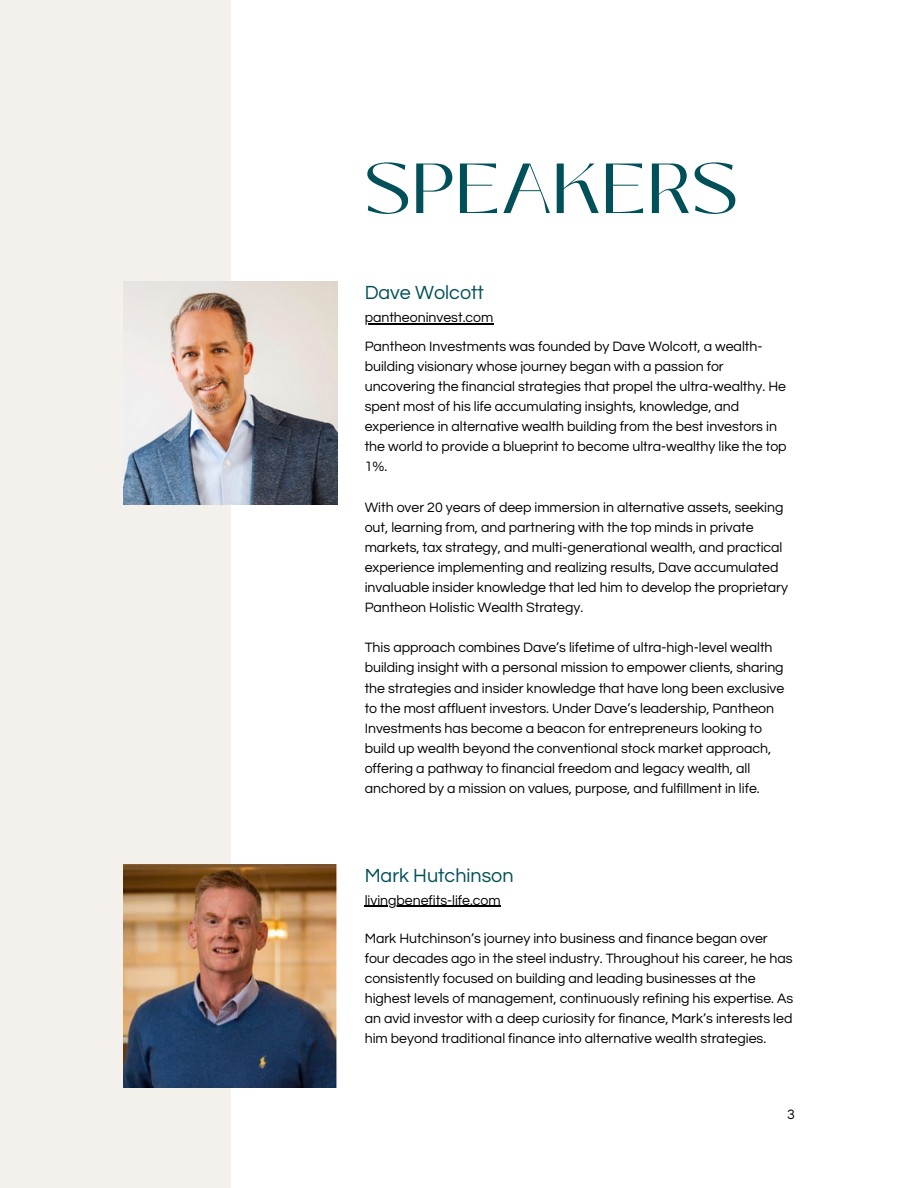
<style>
.page{position:relative;width:918px;height:1188px;background:#fff}
.page>*{position:absolute;margin:0;border:0;box-sizing:border-box;transform-origin:0 0}
.t1{font:70.5px "Black Mango";color:#005059}
.t2{font:19.8px "Questrial";color:#005059}
.t3{font:14.1px/20.1px "Questrial";color:#000001}
</style>
<div class="page">
<div style="left:0;top:0;width:231px;height:1188px;background:#f4f0ec"></div>
<img style="left:123px;top:282px;width:215px;height:222px">
<hr style="left:365px;top:323px;width:128px;height:1px;background:#000001">
<img style="left:123px;top:865px;width:214px;height:223px">
<hr style="left:365px;top:906px;width:136px;height:1px;background:#000001">
<p class="t1" style="left:365px;top:136px;width:376px">SPEAKERS</p>
<p class="t2" style="left:365px;top:283px;width:121px">Dave Wolcott</p>
<p class="t3" style="left:365px;top:308px;width:130px">pantheoninvest.com</p>
<p class="t3" style="left:365px;top:336px;width:423px">Pantheon Investments was founded by Dave Wolcott, a wealth&shy;building visionary whose journey began with a passion for uncovering the financial strategies that propel the ultra-wealthy. He spent most of his life accumulating insights, knowledge, and experience in alternative wealth building from the best investors in the world to provide a blueprint to become ultra-wealthy like the top 1%.</p>
<p class="t3" style="left:365px;top:497px;width:425px">With over 20 years of deep immersion in alternative assets, seeking out, learning from, and partnering with the top minds in private markets, tax strategy, and multi-generational wealth, and practical experience implementing and realizing results, Dave accumulated invaluable insider knowledge that led him to develop the proprietary Pantheon Holistic Wealth Strategy.</p>
<p class="t3" style="left:365px;top:638px;width:421px">This approach combines Dave’s lifetime of ultra-high-level wealth building insight with a personal mission to empower clients, sharing the strategies and insider knowledge that have long been exclusive to the most affluent investors. Under Dave’s leadership, Pantheon Investments has become a beacon for entrepreneurs looking to build up wealth beyond the conventional stock market approach, offering a pathway to financial freedom and legacy wealth, all anchored by a mission on values, purpose, and fulfillment in life.</p>
<p class="t2" style="left:365px;top:866px;width:150px">Mark Hutchinson</p>
<p class="t3" style="left:365px;top:890px;width:138px">livingbenefits-life.com</p>
<p class="t3" style="left:365px;top:928px;width:430px">Mark Hutchinson’s journey into business and finance began over four decades ago in the steel industry. Throughout his career, he has consistently focused on building and leading businesses at the highest levels of management, continuously refining his expertise. As an avid investor with a deep curiosity for finance, Mark’s interests led him beyond traditional finance into alternative wealth strategies.</p>
<p class="t3" style="left:787px;top:1105px;width:9px">3</p>
</div>
